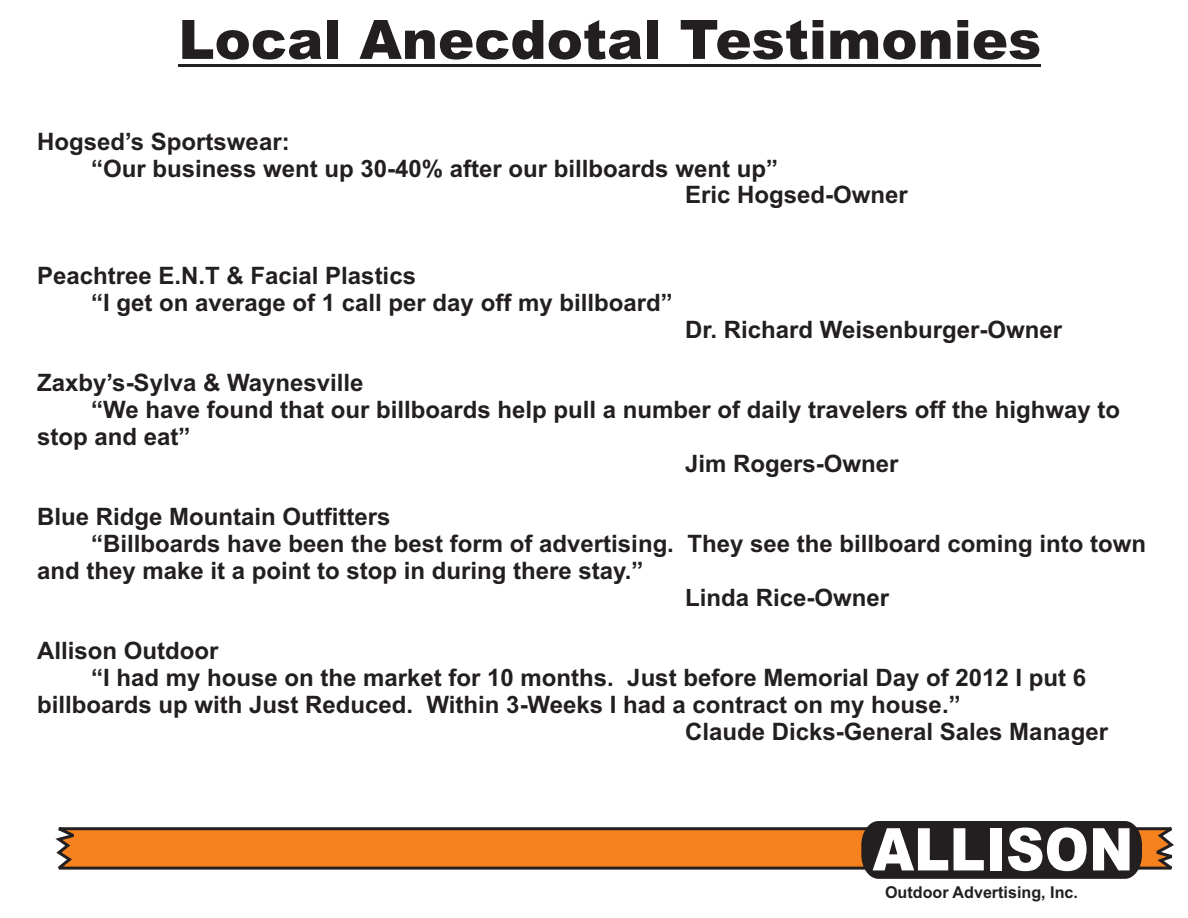
<style>
.page{position:relative;width:1188px;height:918px;background:#fff}
.page>*{position:absolute;margin:0;border:0;box-sizing:border-box;transform-origin:0 0}
.t1{font:900 58.95px "Arial";color:#fff;scale:.91 1}
.t2{font:900 54.3px "Arial";color:#231f20}
.t3{font:700 24px/26.8px "Arial";color:#231f20}
.t4{font:700 16.35px "Arial";color:#231f20}
</style>
<div class="page">
<hr style="left:178px;top:64px;width:863px;height:2px;background:#231f20">
<svg style="left:55px;top:827px;width:1119px;height:43px;background:#d57625"></svg>
<div style="left:861px;top:821px;width:281px;height:58px;background:#231f20"></div>
<h2 class="t2" style="left:178px;top:20px;width:864px">Local Anecdotal Testimonies</h2>
<p class="t3" style="left:37px;top:130px;width:254px">Hogsed’s Sportswear:</p>
<p class="t3" style="left:91px;top:157px;width:688px">“Our business went up 30-40% after our billboards went up”</p>
<p class="t3" style="left:685px;top:184px;width:224px">Eric Hogsed-Owner</p>
<p class="t3" style="left:91px;top:264px;width:583px;text-indent:-54px">Peachtree E.N.T &amp; Facial Plastics<br>“I get on average of 1 call per day off my billboard”</p>
<p class="t3" style="left:685px;top:318px;width:378px">Dr. Richard Weisenburger-Owner</p>
<p class="t3" style="left:37px;top:371px;width:328px">Zaxby’s-Sylva &amp; Waynesville</p>
<p class="t3" style="left:91px;top:398px;width:1031px">“We have found that our billboards help pull a number of daily travelers off the highway to</p>
<p class="t3" style="left:37px;top:425px;width:155px">stop and eat”</p>
<p class="t3" style="left:685px;top:452px;width:215px">Jim Rogers-Owner</p>
<p class="t3" style="left:37px;top:506px;width:355px">Blue Ridge Mountain Outfitters</p>
<p class="t3" style="left:91px;top:532px;width:1056px">“Billboards have been the best form of advertising. They see the billboard coming into town</p>
<p class="t3" style="left:37px;top:559px;width:608px">and they make it a point to stop in during there stay.”</p>
<p class="t3" style="left:685px;top:586px;width:206px">Linda Rice-Owner</p>
<p class="t3" style="left:37px;top:640px;width:183px">Allison Outdoor</p>
<p class="t3" style="left:91px;top:666px;width:996px">“I had my house on the market for 10 months. Just before Memorial Day of 2012 I put 6</p>
<p class="t3" style="left:37px;top:693px;width:925px">billboards up with Just Reduced. Within 3-Weeks I had a contract on my house.”</p>
<p class="t3" style="left:685px;top:720px;width:424px">Claude Dicks-General Sales Manager</p>
<h1 class="t1" style="left:873px;top:828px;width:288px">ALLISON</h1>
<p class="t4" style="left:885px;top:886px;width:194px">Outdoor Advertising, Inc.</p>
</div>
